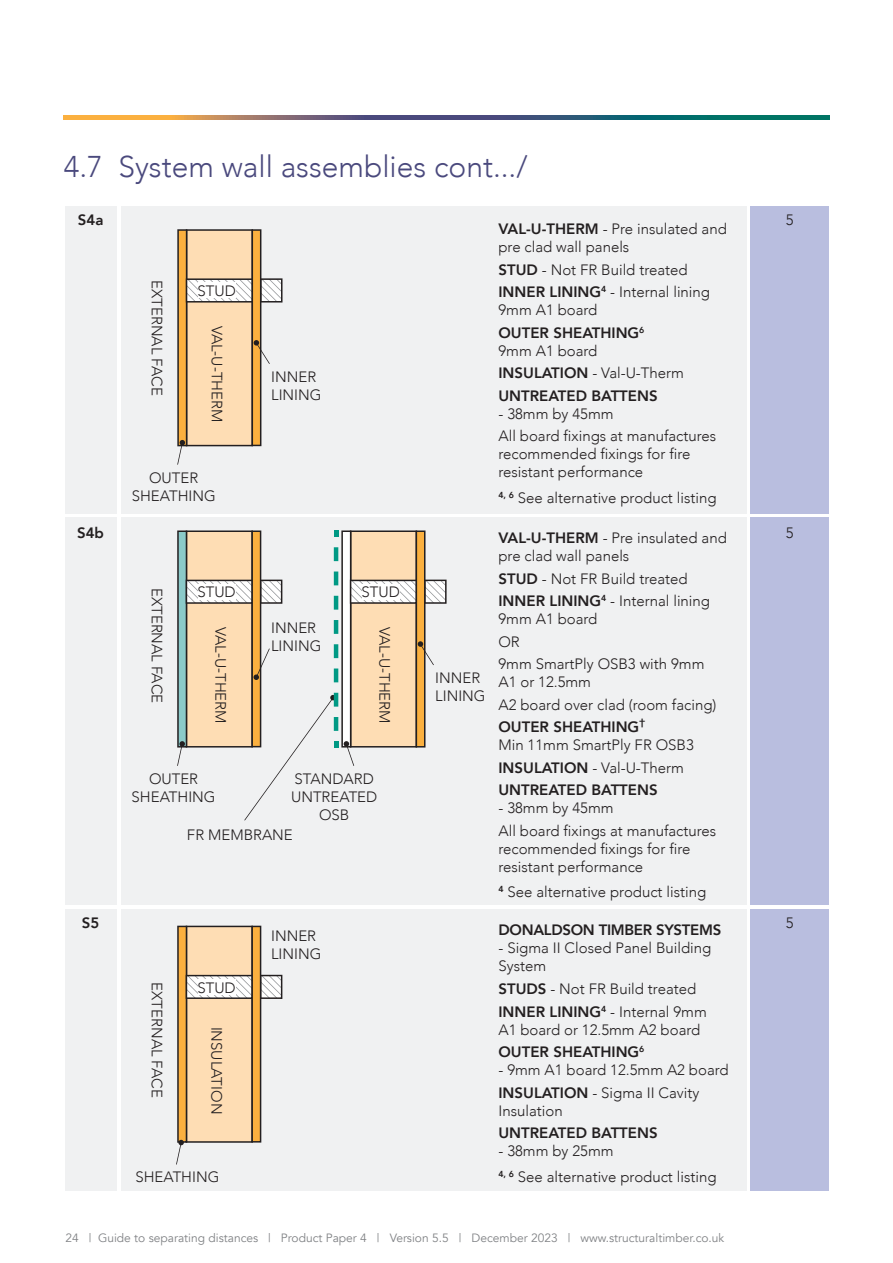
<style>
.page{position:relative;width:893px;height:1263px;background:#fff}
.page>*{position:absolute;margin:0;border:0;box-sizing:border-box;transform-origin:0 0}
.t1{font:300 30px "Avenir";color:#4a497d}
.t2{font:300 15px/18px "Avenir";color:#231f20}
.t3{font:800 15px/22.5px "Avenir";color:#231f20}
.t4{font:800 15px "Avenir";letter-spacing:-.02em;color:#231f20}
.t5{font:12px "Avenir";color:#808285}
.s1{font-weight:800}
.s2{font-weight:300}
</style>
<div class="page">
<svg style="left:64px;top:116px;width:765px;height:4px;background:#5f6f69"></svg>
<div style="left:121px;top:206px;width:625px;height:308px;background:#f0f1f2"></div>
<div style="left:65px;top:206px;width:52px;height:308px;background:#f0f1f2"></div>
<div style="left:750px;top:206px;width:79px;height:308px;background:#b9bedf"></div>
<div style="left:65px;top:518px;width:52px;height:387px;background:#f0f1f2"></div>
<div style="left:121px;top:518px;width:625px;height:387px;background:#f0f1f2"></div>
<div style="left:750px;top:518px;width:79px;height:387px;background:#b9bedf"></div>
<div style="left:65px;top:909px;width:52px;height:282px;background:#f0f1f2"></div>
<div style="left:121px;top:909px;width:625px;height:282px;background:#f0f1f2"></div>
<div style="left:750px;top:909px;width:79px;height:282px;background:#b9bedf"></div>
<svg style="left:176px;top:926px;width:106px;height:238px"></svg>
<svg style="left:177px;top:229px;width:105px;height:236px"></svg>
<div style="left:198px;top:282px;width:38px;height:16px;background:#fff"></div>
<svg style="left:177px;top:530px;width:270px;height:290px"></svg>
<h1 class="t1" style="left:64px;top:149px;width:465px">4.7 System wall assemblies cont.../</h1>
<p class="t3" style="left:78px;top:208px;width:27px">S4a</p>
<p class="t2" style="left:786px;top:211px;width:9px">5</p>
<p class="t2" style="left:498px;top:220px;width:230px"><span class="s1">VAL-U-THERM</span> - Pre insulated and pre clad wall panels</p>
<p class="t2" style="left:498px;top:258px;width:213px;line-height:22.5px"><span class="s1">STUD</span> - Not FR Build treated<br><span class="s1">INNER LINING</span><sup>4</sup> - Internal lining</p>
<p class="t3" style="left:498px;top:299px;width:148px"><span class="s2">9mm A1 board<br></span>OUTER SHEATHING<sup>6</sup></p>
<p class="t3" style="left:498px;top:339px;width:187px"><span class="s2">9mm A1 board<br></span>INSULATION <span class="s2">- Val-U-Therm<br></span>UNTREATED BATTENS</p>
<p class="t2" style="left:498px;top:402px;width:219px;line-height:22.5px">- 38mm by 45mm<br>All board fixings at manufactures</p>
<p class="t2" style="left:498px;top:445px;width:193px">recommended fixings for fire resistant performance</p>
<p class="t2" style="left:498px;top:489px;width:220px"><sup>4,</sup> <sup>6</sup> See alternative product listing</p>
<p class="t2" style="left:166px;top:280px;width:117px;rotate:90deg">EXTERNAL FACE</p>
<p class="t2" style="left:198px;top:282px;width:40px">STUD</p>
<p class="t2" style="left:226px;top:326px;width:98px;rotate:90deg">VAL-U-THERM</p>
<p class="t2" style="left:271px;top:367px;width:52px">INNER<br>LINING</p>
<p class="t2" style="left:132px;top:469px;width:85px;text-align:center">OUTER<br>SHEATHING</p>
<p class="t3" style="left:77px;top:522px;width:28px">S4b</p>
<p class="t2" style="left:786px;top:524px;width:9px">5</p>
<p class="t2" style="left:498px;top:529px;width:230px"><span class="s1">VAL-U-THERM</span> - Pre insulated and pre clad wall panels</p>
<p class="t2" style="left:498px;top:567px;width:213px;line-height:22.5px"><span class="s1">STUD</span> - Not FR Build treated<br><span class="s1">INNER LINING</span><sup>4</sup> - Internal lining</p>
<p class="t2" style="left:498px;top:608px;width:207px;line-height:22.5px">9mm A1 board<br>OR<br>9mm SmartPly OSB3 with 9mm</p>
<p class="t2" style="left:498px;top:671px;width:219px;line-height:22.5px">A1 or 12.5mm<br>A2 board over clad (room facing)<br><span class="s1">OUTER SHEATHING</span><sup>†</sup></p>
<p class="t2" style="left:498px;top:734px;width:197px;line-height:22.5px">Min 11mm SmartPly FR OSB3<br><span class="s1">INSULATION</span> - Val-U-Therm<br><span class="s1">UNTREATED BATTENS</span></p>
<p class="t2" style="left:498px;top:797px;width:219px;line-height:22.5px">- 38mm by 45mm<br>All board fixings at manufactures</p>
<p class="t2" style="left:498px;top:839px;width:193px">recommended fixings for fire resistant performance</p>
<p class="t2" style="left:498px;top:883px;width:209px"><sup>4</sup> See alternative product listing</p>
<p class="t2" style="left:197px;top:583px;width:40px">STUD</p>
<p class="t2" style="left:362px;top:583px;width:40px">STUD</p>
<p class="t2" style="left:166px;top:588px;width:117px;rotate:90deg">EXTERNAL FACE</p>
<p class="t2" style="left:271px;top:619px;width:52px">INNER<br>LINING</p>
<p class="t2" style="left:230px;top:627px;width:98px;rotate:90deg">VAL-U-THERM</p>
<p class="t2" style="left:394px;top:627px;width:98px;rotate:90deg">VAL-U-THERM</p>
<p class="t2" style="left:435px;top:669px;width:52px">INNER<br>LINING</p>
<p class="t2" style="left:132px;top:770px;width:85px;text-align:center">OUTER<br>SHEATHING</p>
<p class="t2" style="left:291px;top:770px;width:88px;text-align:center">STANDARD<br>UNTREATED<br>OSB</p>
<p class="t2" style="left:187px;top:826px;width:107px">FR MEMBRANE</p>
<p class="t3" style="left:82px;top:912px;width:19px">S5</p>
<p class="t2" style="left:786px;top:914px;width:9px">5</p>
<p class="t4" style="left:498px;top:918px;width:224px">DONALDSON TIMBER SYSTEMS</p>
<p class="t2" style="left:498px;top:939px;width:214px">- Sigma II Closed Panel Building<br>System</p>
<p class="t2" style="left:498px;top:977px;width:210px;line-height:22.5px"><span class="s1">STUDS</span> - Not FR Build treated<br><span class="s1">INNER LINING</span><sup>4</sup> - Internal 9mm</p>
<p class="t2" style="left:498px;top:1018px;width:203px;line-height:22.5px">A1 board or 12.5mm A2 board<br><span class="s1">OUTER SHEATHING</span><sup>6</sup></p>
<p class="t2" style="left:498px;top:1058px;width:232px;line-height:22.5px">- 9mm A1 board 12.5mm A2 board<br><span class="s1">INSULATION</span> - Sigma II Cavity</p>
<p class="t2" style="left:498px;top:1101px;width:66px">Insulation</p>
<p class="t3" style="left:498px;top:1121px;width:161px">UNTREATED BATTENS</p>
<p class="t2" style="left:498px;top:1138px;width:220px;line-height:25.5px">- 38mm by 25mm<br><sup>4,</sup> <sup>6</sup> See alternative product listing</p>
<p class="t2" style="left:271px;top:927px;width:52px">INNER<br>LINING</p>
<p class="t2" style="left:197px;top:978px;width:40px">STUD</p>
<p class="t2" style="left:166px;top:982px;width:117px;rotate:90deg">EXTERNAL FACE</p>
<p class="t2" style="left:226px;top:1026px;width:89px;rotate:90deg">INSULATION</p>
<p class="t2" style="left:135px;top:1167px;width:85px">SHEATHING</p>
<p class="t5" style="left:65px;top:1231px;width:660px">24 | Guide to separating distances | Product Paper 4 | Version 5.5 | December 2023 | www.structuraltimber.co.uk</p>
</div>
